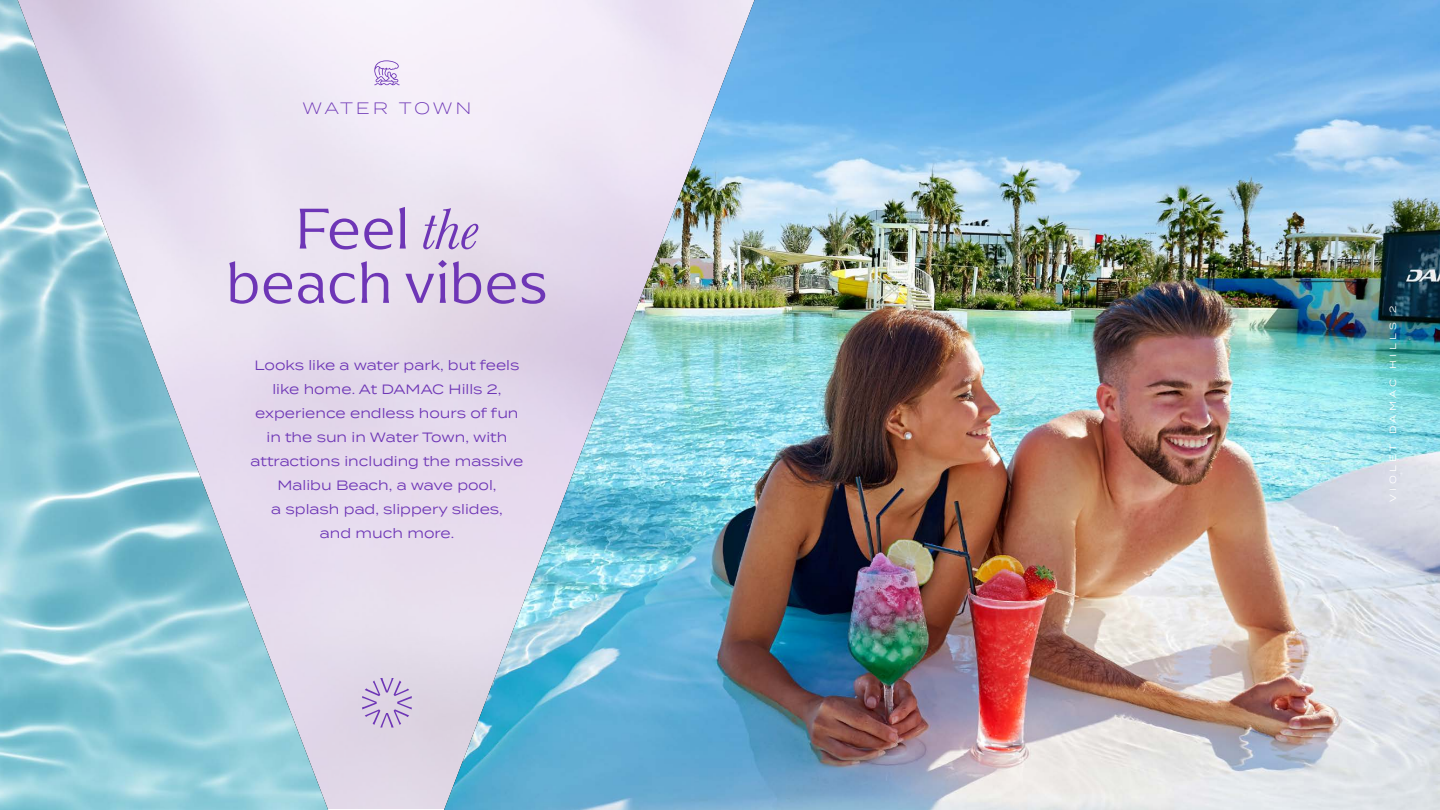
<style>
.page{position:relative;width:1440px;height:810px;background:#fff}
.page>*{position:absolute;margin:0;border:0;box-sizing:border-box;transform-origin:0 0}
.t1{font:300 60px/54.3px "Arpona";color:#6e36b6;text-align:center}
.t2{font:300 16.5px "Termina";letter-spacing:.165em;color:#6e36b6}
.t3{font:13.5px/24px "Termina";color:#6e36b6;text-align:center}
.t4{font:9px "Termina";letter-spacing:.38em;color:#fff}
.s1{font-family:"Baskerville";font-weight:400;font-style:italic}
</style>
<div class="page">
<img style="left:444px;top:0;width:996px;height:810px">
<img style="left:0;top:0;width:328px;height:810px">
<svg style="left:374px;top:60px;width:26px;height:25px"></svg>
<svg style="left:362px;top:678px;width:50px;height:50px;background:#ccbcdc"></svg>
<p class="t2" style="left:302px;top:97px;width:171px">WATER TOWN</p>
<h1 class="t1" style="left:226px;top:201px;width:324px">Feel <span class="s1">the </span>beach vibes</h1>
<p class="t3" style="left:251px;top:352px;width:274px">Looks like a water park, but feels like home. At DAMAC Hills 2, experience endless hours of fun in the sun in Water Town, with attractions including the massive<br>Malibu Beach, a wave pool,<br>a splash pad, slippery slides,<br>and much more.</p>
<p class="t4" style="left:1386px;top:502px;width:198px;rotate:-90deg">VIOLET DAMAC HILLS 2</p>
</div>
